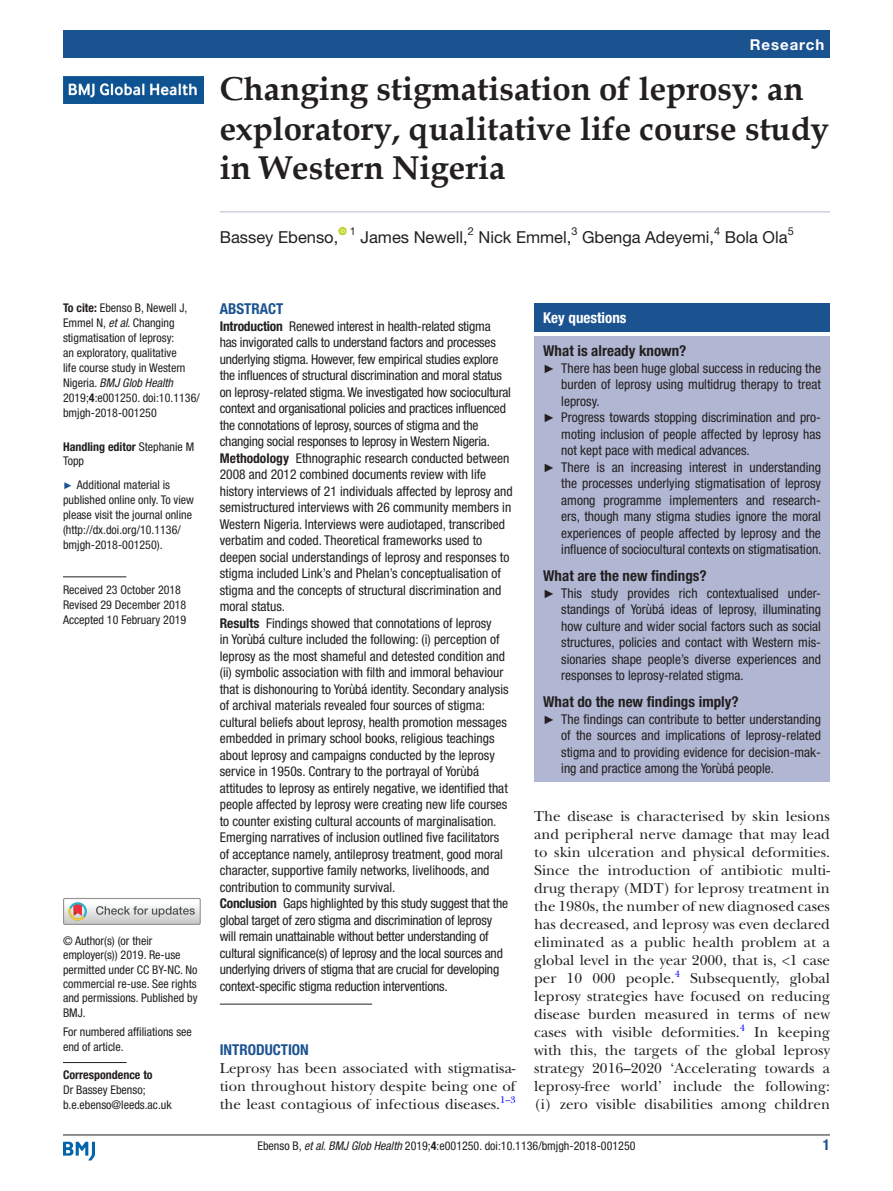
<style>
.page{position:relative;width:893px;height:1191px;background:#fff}
.page>*{position:absolute;margin:0;border:0;box-sizing:border-box;transform-origin:0 0}
.t1{font:700 33px/39px "Book Antiqua";color:#231f20}
.t2{font:16.5px "Helvetica Neue LT Std";color:#231f20}
.t3{font:15px/18px "New Baskerville";color:#231f20;text-align:justify}
.t4{font:700 condensed 15px "Helvetica Neue LT Std";color:#231f20}
.t5{font:700 condensed 15px "Helvetica Neue LT Std";color:#1b5391}
.t6{font:700 condensed 15px "Helvetica Neue LT Std";color:#fff}
.t7{font:700 15px "Helvetica Neue LT Std";letter-spacing:.065em;color:#fff}
.t8{font:condensed 13.5px/16.5px "Helvetica Neue LT Std";color:#231f20;text-align:justify}
.t9{font:condensed 12px/15px "Helvetica Neue LT Std";color:#231f20}
.t10{font:700 condensed 12px/14.4px "Helvetica Neue LT Std";color:#231f20}
.t11{font:10.95px "Helvetica Neue LT Std";color:#231f20}
.t12{font:9.9px "New Baskerville";color:#00f}
.s1{font-weight:700}
.s2{font-style:italic}
.s3{font-weight:400}
.s4{font-family:"Arial";font-stretch:normal;font-size:9.75px;color:#1b5391}
.s5{font-family:"Arial";font-stretch:normal;font-size:12px}
</style>
<div class="page">
<hr style="left:63px;top:1134px;width:767px;height:1px;background:#231f20">
<svg style="left:63px;top:1141px;width:32px;height:19px"></svg>
<div style="left:63px;top:898px;width:138px;height:27px;border:1px solid #969090"></div>
<svg style="left:64px;top:898px;width:136px;height:26px"></svg>
<hr style="left:220px;top:211px;width:610px;height:1px;background:#b1b7d3">
<svg style="left:338px;top:227px;width:9px;height:8px"></svg>
<div style="left:63px;top:31px;width:767px;height:27px;background:#1b5391"></div>
<hr style="left:63px;top:576px;width:63px;height:1px;background:#231f20">
<hr style="left:63px;top:1062px;width:64px;height:1px;background:#231f20">
<img style="left:63px;top:77px;width:141px;height:27px">
<div style="left:534px;top:303px;width:296px;height:29px;background:#1b5391"></div>
<div style="left:534px;top:336px;width:296px;height:446px;background:#b1b7d3"></div>
<hr style="left:220px;top:1003px;width:152px;height:1px;background:#231f20">
<p class="t7" style="left:750px;top:35px;width:76px">Research</p>
<h1 class="t1" style="left:220px;top:70px;width:611px">Changing stigmatisation of leprosy: an exploratory, qualitative life course study in Western Nigeria</h1>
<p class="t2" style="left:220px;top:227px;width:120px">Bassey Ebenso,</p>
<p class="t11" style="left:350px;top:225px;width:8px">1</p>
<p class="t2" style="left:360px;top:227px;width:109px">James Newell,</p>
<p class="t11" style="left:468px;top:225px;width:8px">2</p>
<p class="t2" style="left:478px;top:227px;width:94px">Nick Emmel,</p>
<p class="t11" style="left:571px;top:225px;width:8px">3</p>
<p class="t2" style="left:582px;top:227px;width:134px">Gbenga Adeyemi,</p>
<p class="t11" style="left:714px;top:225px;width:8px">4</p>
<p class="t2" style="left:725px;top:227px;width:64px">Bola Ola</p>
<p class="t11" style="left:788px;top:225px;width:8px">5</p>
<p class="t9" style="left:63px;top:300px;width:138px"><span class="s1">To cite:</span> Ebenso B, Newell J,<br>Emmel N, <span class="s2">et al</span>. Changing stigmatisation of leprosy:<br>an exploratory, qualitative<br>life course study in Western<br>Nigeria. <span class="s2">BMJ Glob Health<br></span>2019;<span class="s1">4</span>:e001250. doi:10.1136/ bmjgh-2018-001250</p>
<p class="t10" style="left:63px;top:439px;width:133px">Handling editor <span class="s3">Stephanie M<br>Topp</span></p>
<p class="t9" style="left:63px;top:477px;width:133px"><span class="s4">►</span> Additional material is published online only. To view please visit the journal online (http://dx.doi.org/10.1136/ bmjgh-2018-001250).</p>
<p class="t9" style="left:63px;top:582px;width:125px">Received 23 October 2018<br>Revised 29 December 2018<br>Accepted 10 February 2019</p>
<p class="t9" style="left:63px;top:933px;width:136px;line-height:14.4px">© Author(s) (or their employer(s)) 2019. Re-use permitted under CC BY-NC. No commercial re-use. See rights and permissions. Published by<br>BMJ.</p>
<p class="t9" style="left:63px;top:1024px;width:130px">For numbered affiliations see end of article.</p>
<p class="t10" style="left:63px;top:1067px;width:91px">Correspondence to</p>
<p class="t9" style="left:63px;top:1082px;width:110px">Dr Bassey Ebenso; b.e.ebenso@leeds.ac.uk</p>
<p class="t5" style="left:220px;top:300px;width:49px">Abstract</p>
<p class="t8" style="left:220px;top:318px;width:294px;text-align:left"><span class="s1">Introduction</span> Renewed interest in health-related stigma<br>has invigorated calls to understand factors and processes underlying stigma. However, few empirical studies explore the influences of structural discrimination and moral status on leprosy-related stigma. We investigated how sociocultural context and organisational policies and practices influenced the connotations of leprosy, sources of stigma and the changing social responses to leprosy in Western Nigeria.<br><span class="s1">Methodology</span> Ethnographic research conducted between 2008 and 2012 combined documents review with life history interviews of 21 individuals affected by leprosy and semistructured interviews with 26 community members in Western Nigeria. Interviews were audiotaped, transcribed verbatim and coded. Theoretical frameworks used to deepen social understandings of leprosy and responses to stigma included Link’s and Phelan’s conceptualisation of stigma and the concepts of structural discrimination and moral status.<br><span class="s1">Results</span> Findings showed that connotations of leprosy<br>in Yorùbá culture included the following: (i) perception of leprosy as the most shameful and detested condition and (ii) symbolic association with filth and immoral behaviour that is dishonouring to Yorùbá identity. Secondary analysis of archival materials revealed four sources of stigma: cultural beliefs about leprosy, health promotion messages embedded in primary school books, religious teachings about leprosy and campaigns conducted by the leprosy service in 1950s. Contrary to the portrayal of Yorùbá attitudes to leprosy as entirely negative, we identified that people affected by leprosy were creating new life courses to counter existing cultural accounts of marginalisation.<br>Emerging narratives of inclusion outlined five facilitators<br>of acceptance namely, antileprosy treatment, good moral character, supportive family networks, livelihoods, and contribution to community survival.<br><span class="s1">Conclusion</span> Gaps highlighted by this study suggest that the global target of zero stigma and discrimination of leprosy<br>will remain unattainable without better understanding of cultural significance(s) of leprosy and the local sources and underlying drivers of stigma that are crucial for developing context-specific stigma reduction interventions.</p>
<p class="t5" style="left:220px;top:1041px;width:91px">Introduction</p>
<p class="t3" style="left:220px;top:1059px;width:297px">Leprosy has been associated with stigmatisa&shy;tion throughout history despite being one of the least contagious of infectious diseases.<sup>1–3</sup></p>
<p class="t6" style="left:543px;top:309px;width:85px">Key questions</p>
<p class="t4" style="left:543px;top:341px;width:145px">What is already known?</p>
<p class="t8" style="left:543px;top:359px;width:279px"><span class="s5">►</span> There has been huge global success in reducing the</p>
<p class="t8" style="left:561px;top:376px;width:261px">burden of leprosy using multidrug therapy to treat</p>
<p class="t8" style="left:561px;top:392px;width:40px">leprosy.</p>
<p class="t8" style="left:543px;top:409px;width:279px"><span class="s5">►</span> Progress towards stopping discrimination and pro-</p>
<p class="t8" style="left:561px;top:425px;width:261px">moting inclusion of people affected by leprosy has</p>
<p class="t8" style="left:561px;top:442px;width:190px">not kept pace with medical advances.</p>
<p class="t8" style="left:543px;top:458px;width:279px"><span class="s5">►</span> There is an increasing interest in understanding</p>
<p class="t8" style="left:561px;top:475px;width:261px">the processes underlying stigmatisation of leprosy</p>
<p class="t8" style="left:561px;top:491px;width:261px">among programme implementers and research-</p>
<p class="t8" style="left:561px;top:508px;width:261px">ers, though many stigma studies ignore the moral</p>
<p class="t8" style="left:561px;top:524px;width:261px">experiences of people affected by leprosy and the</p>
<p class="t8" style="left:561px;top:541px;width:262px">influence of sociocultural contexts on stigmatisation.</p>
<p class="t4" style="left:543px;top:566px;width:165px">What are the new findings?</p>
<p class="t8" style="left:561px;top:584px;width:261px;text-indent:-18px"><span class="s5">►</span> This study provides rich contextualised under&shy;standings of Yorùbá ideas of leprosy, illuminating how culture and wider social factors such as social structures, policies and contact with Western mis&shy;sionaries shape people’s diverse experiences and responses to leprosy-related stigma.</p>
<p class="t4" style="left:543px;top:692px;width:197px">What do the new findings imply?</p>
<p class="t8" style="left:561px;top:710px;width:261px;text-indent:-18px"><span class="s5">►</span> The findings can contribute to better understanding of the sources and implications of leprosy-related stigma and to providing evidence for decision-mak&shy;ing and practice among the Yorùbá people.</p>
<p class="t3" style="left:534px;top:807px;width:297px">The disease is characterised by skin lesions and peripheral nerve damage that may lead to skin ulceration and physical deformities.<br>Since the introduction of antibiotic multi&shy;drug therapy (MDT) for leprosy treatment in the 1980s, the number of new diagnosed cases has decreased, and leprosy was even declared eliminated as a public health problem at a global level in the year 2000, that is, &lt;1 case per 10 000 people.</p>
<p class="t12" style="left:675px;top:967px;width:7px">4</p>
<p class="t3" style="left:534px;top:969px;width:297px;text-indent:156px">Subsequently, global leprosy strategies have focused on reducing disease burden measured in terms of new cases with visible deformities.</p>
<p class="t12" style="left:740px;top:1021px;width:7px">4</p>
<p class="t3" style="left:534px;top:1023px;width:297px;text-indent:220px">In keeping with this, the targets of the global leprosy strategy 2016–2020 ‘Accelerating towards a leprosy-free world’ include the following: (i) zero visible disabilities among children</p>
<p class="t9" style="left:257px;top:1137px;width:380px">Ebenso B, <span class="s2">et al</span>. <span class="s2">BMJ Glob Health</span> 2019;<span class="s1">4</span>:e001250. doi:10.1136/bmjgh-2018-001250</p>
<p class="t5" style="left:823px;top:1135px;width:9px">1</p>
</div>
